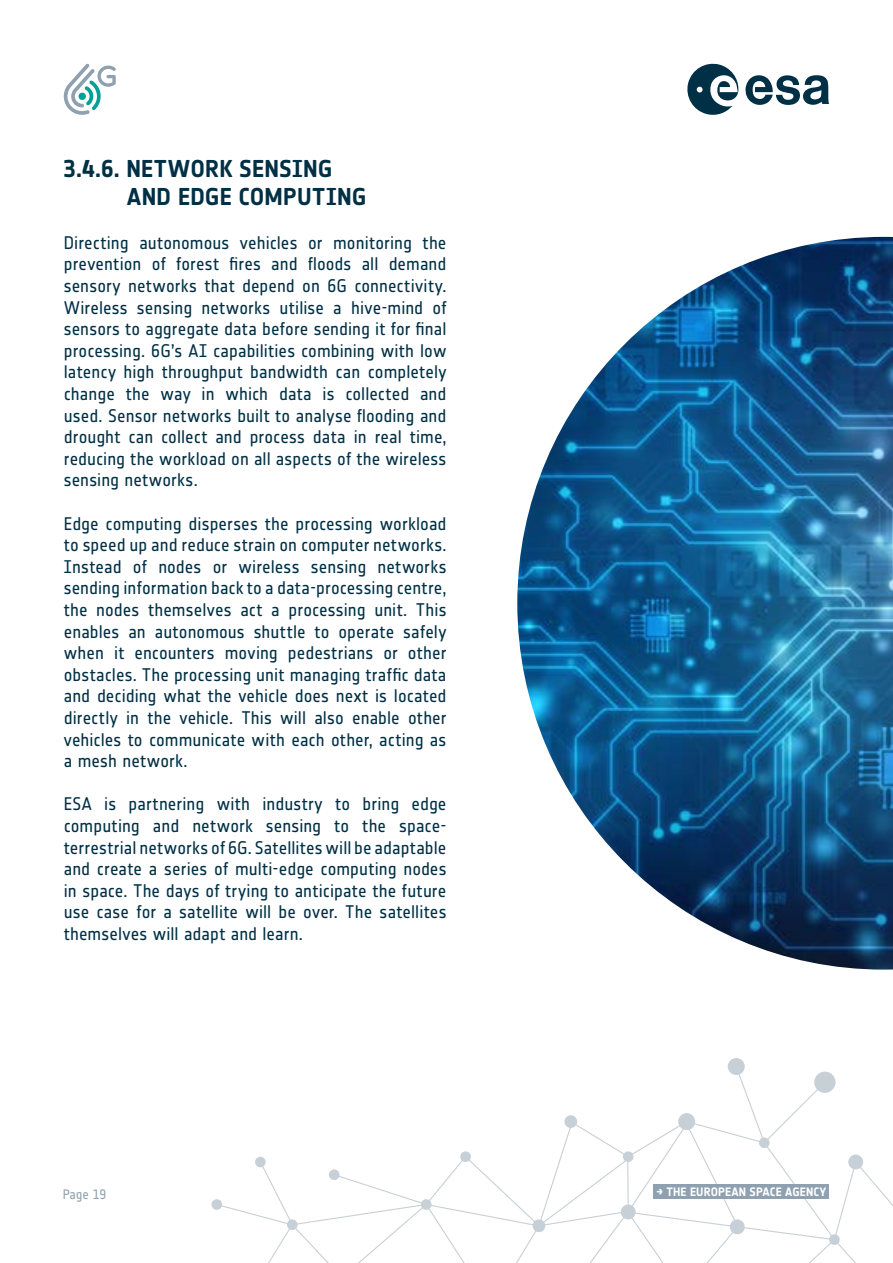
<style>
.page{position:relative;width:893px;height:1263px;background:#fff}
.page>*{position:absolute;margin:0;border:0;box-sizing:border-box;transform-origin:0 0}
.t1{font:700 24px/28.8px "Notes Esa";letter-spacing:.01em;color:#003045}
.t2{font:18px/21.6px "Notes Esa";letter-spacing:.005em;color:#003045;text-align:justify}
.t3{font:13.5px "Notes Esa";letter-spacing:-.005em;color:#8fa1b0}
.t4{font:700 12px "Notes Esa";letter-spacing:.01em;color:#fff}
</style>
<div class="page">
<svg style="left:211px;top:1058px;width:682px;height:205px"></svg>
<svg style="left:63px;top:64px;width:53px;height:51px"></svg>
<div style="left:653px;top:1184px;width:176px;height:15px;background:#8fa1b0"></div>
<svg style="left:745px;top:75px;width:84px;height:30px"></svg>
<svg style="left:687px;top:63px;width:51px;height:52px"></svg>
<img style="left:517px;top:237px;width:376px;height:732px">
<h1 class="t1" style="left:127px;top:154px;width:241px;text-indent:-63px">3.4.6. NETWORK SENSING<br>AND EDGE COMPUTING</h1>
<p class="t2" style="left:64px;top:232px;width:384px">Directing autonomous vehicles or monitoring the prevention of forest fires and floods all demand sensory networks that depend on 6G connectivity.<br>Wireless sensing networks utilise a hive-mind of sensors to aggregate data before sending it for final processing. 6G’s AI capabilities combining with low latency high throughput bandwidth can completely change the way in which data is collected and used. Sensor networks built to analyse flooding and drought can collect and process data in real time, reducing the workload on all aspects of the wireless sensing networks.</p>
<p class="t2" style="left:64px;top:513px;width:384px">Edge computing disperses the processing workload to speed up and reduce strain on computer networks.<br>Instead of nodes or wireless sensing networks sending information back to a data-processing centre, the nodes themselves act a processing unit. This enables an autonomous shuttle to operate safely when it encounters moving pedestrians or other obstacles. The processing unit managing traffic data and deciding what the vehicle does next is located directly in the vehicle. This will also enable other vehicles to communicate with each other, acting as a mesh network.</p>
<p class="t2" style="left:64px;top:793px;width:384px">ESA is partnering with industry to bring edge computing and network sensing to the space&shy;terrestrial networks of 6G. Satellites will be adaptable and create a series of multi-edge computing nodes in space. The days of trying to anticipate the future use case for a satellite will be over. The satellites themselves will adapt and learn.</p>
<p class="t3" style="left:63px;top:1186px;width:45px">Page 19</p>
<p class="t4" style="left:656px;top:1185px;width:171px">→ THE EUROPEAN SPACE AGENCY</p>
</div>
